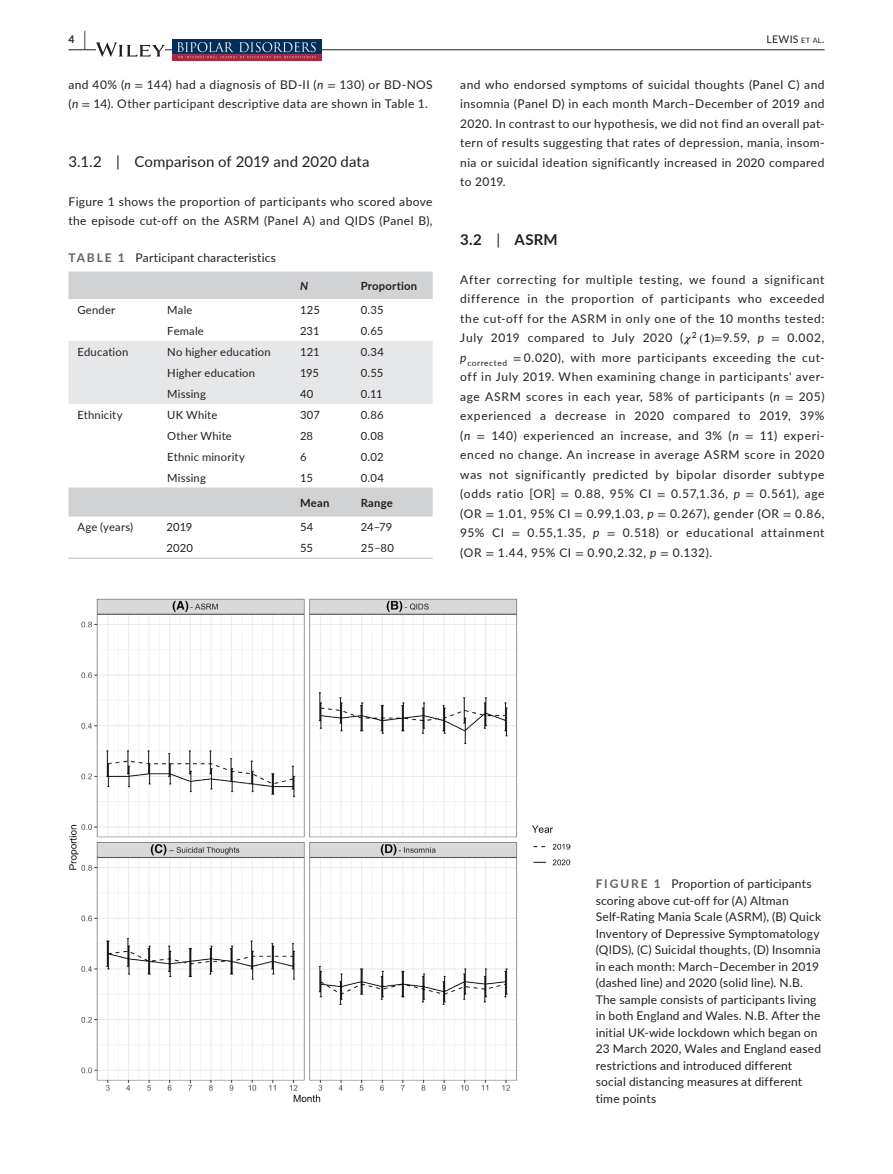
<style>
.page{position:relative;width:893px;height:1174px;background:#fff}
.page>*{position:absolute;margin:0;border:0;box-sizing:border-box;transform-origin:0 0}
.t1{font:15px "Lato";letter-spacing:.005em;color:#231f20}
.t2{font:700 15px "Lato";color:#231f20}
.t3{font:12px/19.5px "Lato";letter-spacing:.015em;color:#231f20;text-align:justify}
.t4{font:12px/19.5px "Lato";letter-spacing:.035em;color:#231f20}
.t5{font:11.25px "Lato";letter-spacing:.015em;color:#231f20}
.t6{font:700 11.25px "Lato";letter-spacing:.02em;color:#231f20}
.t7{font:italic 700 11.25px "Lato";color:#231f20}
.t8{font:10.5px "Lato";color:#231f20}
.t9{font:700 10.5px "Lato";color:#231f20}
.s1{font-size:19.5px}
.s2{font-style:inherit}
.s3{font-size:7.35px}
.s4{font-style:italic}
.s5{font-family:"STIX"}
.s6{font-weight:700;color:#636366}
.s7{font-weight:400}
.s8{font-family:"STIX Math";font-style:italic;color:#000}
.s9{font-family:"STIX Math";color:#000}
.s10{color:#000}
</style>
<div class="page">
<hr style="left:68px;top:49px;width:756px;height:1px;background:#231f20">
<svg style="left:96px;top:42px;width:69px;height:15px"></svg>
<img style="left:172px;top:39px;width:149px;height:21px">
<div style="left:68px;top:271px;width:365px;height:28px;background:#d1d2d4"></div>
<div style="left:68px;top:341px;width:365px;height:63px;background:#e6e7e9"></div>
<hr style="left:68px;top:487px;width:90px;height:2px;background:#d1d2d4">
<hr style="left:158px;top:487px;width:133px;height:2px;background:#d1d2d4">
<hr style="left:291px;top:487px;width:61px;height:2px;background:#d1d2d4">
<hr style="left:352px;top:487px;width:81px;height:2px;background:#d1d2d4">
<div style="left:68px;top:489px;width:365px;height:27px;background:#d1d2d4"></div>
<hr style="left:68px;top:557px;width:89px;height:2px;background:#d1d2d4">
<hr style="left:158px;top:557px;width:133px;height:2px;background:#d1d2d4">
<hr style="left:291px;top:557px;width:61px;height:2px;background:#d1d2d4">
<hr style="left:352px;top:557px;width:81px;height:2px;background:#d1d2d4">
<img style="left:69px;top:598px;width:501px;height:505px">
<p class="t9" style="left:68px;top:31px;width:19px">4 <span class="s1">|</span></p>
<p class="t8" style="left:766px;top:31px;width:59px"><span class="s2">L</span>EWIS <span class="s3">et al</span><span class="s2">.</span></p>
<p class="t4" style="left:68px;top:74px;width:366px">and 40% (<span class="s4">n</span> <span class="s5">=</span> 144) had a diagnosis of BD-II (<span class="s4">n</span> <span class="s5">=</span> 130) or BD-NOS (<span class="s4">n</span> <span class="s5">=</span> 14). Other participant descriptive data are shown in Table 1.</p>
<p class="t3" style="left:460px;top:74px;width:366px">and who endorsed symptoms of suicidal thoughts (Panel C) and insomnia (Panel D) in each month March–December of 2019 and 2020. In contrast to our hypothesis, we did not find an overall pat&shy;tern of results suggesting that rates of depression, mania, insom&shy;nia or suicidal ideation significantly increased in 2020 compared to 2019.</p>
<p class="t1" style="left:68px;top:150px;width:303px">3.1.2 | Comparison of 2019 and 2020 data</p>
<p class="t4" style="left:68px;top:191px;width:366px">Figure 1 shows the proportion of participants who scored above the episode cut-off on the ASRM (Panel A) and QIDS (Panel B),</p>
<p class="t3" style="left:68px;top:247px;width:209px"><span class="s6">TABLE 1</span> Participant characteristics</p>
<p class="t7" style="left:300px;top:277px;width:10px">N</p>
<p class="t6" style="left:361px;top:277px;width:58px">Proportion</p>
<p class="t5" style="left:77px;top:301px;width:39px">Gender</p>
<p class="t5" style="left:167px;top:301px;width:27px">Male</p>
<p class="t5" style="left:300px;top:301px;width:21px">125</p>
<p class="t5" style="left:361px;top:301px;width:24px">0.35</p>
<p class="t5" style="left:167px;top:323px;width:38px">Female</p>
<p class="t5" style="left:300px;top:323px;width:21px">231</p>
<p class="t5" style="left:361px;top:323px;width:24px">0.65</p>
<p class="t5" style="left:77px;top:344px;width:52px">Education</p>
<p class="t5" style="left:167px;top:344px;width:105px">No higher education</p>
<p class="t5" style="left:300px;top:344px;width:21px">121</p>
<p class="t5" style="left:361px;top:344px;width:25px">0.34</p>
<p class="t5" style="left:167px;top:365px;width:89px">Higher education</p>
<p class="t5" style="left:300px;top:365px;width:21px">195</p>
<p class="t5" style="left:361px;top:365px;width:24px">0.55</p>
<p class="t5" style="left:167px;top:386px;width:40px">Missing</p>
<p class="t5" style="left:300px;top:386px;width:15px">40</p>
<p class="t5" style="left:361px;top:386px;width:23px">0.11</p>
<p class="t5" style="left:77px;top:407px;width:47px">Ethnicity</p>
<p class="t5" style="left:167px;top:407px;width:52px">UK White</p>
<p class="t5" style="left:300px;top:407px;width:21px">307</p>
<p class="t5" style="left:361px;top:407px;width:24px">0.86</p>
<p class="t5" style="left:167px;top:428px;width:66px">Other White</p>
<p class="t5" style="left:300px;top:428px;width:15px">28</p>
<p class="t5" style="left:361px;top:428px;width:25px">0.08</p>
<p class="t5" style="left:167px;top:449px;width:79px">Ethnic minority</p>
<p class="t5" style="left:300px;top:449px;width:8px">6</p>
<p class="t5" style="left:361px;top:449px;width:24px">0.02</p>
<p class="t5" style="left:167px;top:470px;width:40px">Missing</p>
<p class="t5" style="left:300px;top:470px;width:15px">15</p>
<p class="t5" style="left:361px;top:470px;width:25px">0.04</p>
<p class="t6" style="left:300px;top:495px;width:31px">Mean</p>
<p class="t6" style="left:361px;top:495px;width:33px">Range</p>
<p class="t5" style="left:77px;top:519px;width:57px">Age (years)</p>
<p class="t5" style="left:167px;top:519px;width:27px">2019</p>
<p class="t5" style="left:300px;top:519px;width:15px">54</p>
<p class="t5" style="left:361px;top:519px;width:33px">24–79</p>
<p class="t5" style="left:167px;top:540px;width:28px">2020</p>
<p class="t5" style="left:300px;top:540px;width:14px">55</p>
<p class="t5" style="left:361px;top:540px;width:35px">25–80</p>
<p class="t2" style="left:460px;top:228px;width:99px">3.2 <span class="s7">|</span> ASRM</p>
<p class="t3" style="left:460px;top:269px;width:366px">After correcting for multiple testing, we found a significant difference in the proportion of participants who exceeded the cut-off for the ASRM in only one of the 10 months tested:<br>July 2019 compared to July 2020 (<span class="s8">𝜒</span><sup>2</sup> <span class="s9">(</span><span class="s10">1</span><span class="s9">)</span><span class="s5">=</span>9.59, <span class="s4">p</span> <span class="s5">=</span> 0.002, <span class="s4">p</span><sub>corrected</sub> <span class="s5">=</span> 0.020), with more participants exceeding the cut&shy;off in July 2019. When examining change in participants' aver&shy;age ASRM scores in each year, 58% of participants (<span class="s4">n</span> <span class="s5">=</span> 205) experienced a decrease in 2020 compared to 2019, 39% (<span class="s4">n</span> <span class="s5">=</span> 140) experienced an increase, and 3% (<span class="s4">n</span> <span class="s5">=</span> 11) experi&shy;enced no change. An increase in average ASRM score in 2020 was not significantly predicted by bipolar disorder subtype (odds ratio [OR] <span class="s5">=</span> 0.88, 95% CI <span class="s5">=</span> 0.57,1.36, <span class="s4">p</span> <span class="s5">=</span> 0.561), age (OR <span class="s5">=</span> 1.01, 95% CI <span class="s5">=</span> 0.99,1.03, <span class="s4">p</span> <span class="s5">=</span> 0.267), gender (OR <span class="s5">=</span> 0.86, 95% CI <span class="s5">=</span> 0.55,1.35, <span class="s4">p</span> <span class="s5">=</span> 0.518) or educational attainment (OR <span class="s5">=</span> 1.44, 95% CI <span class="s5">=</span> 0.90,2.32, <span class="s4">p</span> <span class="s5">=</span> 0.132).</p>
<p class="t3" style="left:596px;top:875px;width:227px;line-height:16.5px;text-align:left"><span class="s6">FIGURE 1</span> Proportion of participants scoring above cut-off for (A) Altman Self-Rating Mania Scale (ASRM), (B) Quick Inventory of Depressive Symptomatology (QIDS), (C) Suicidal thoughts, (D) Insomnia in each month: March–December in 2019 (dashed line) and 2020 (solid line). N.B.<br>The sample consists of participants living in both England and Wales. N.B. After the initial UK-wide lockdown which began on 23 March 2020, Wales and England eased restrictions and introduced different social distancing measures at different time points</p>
</div>
